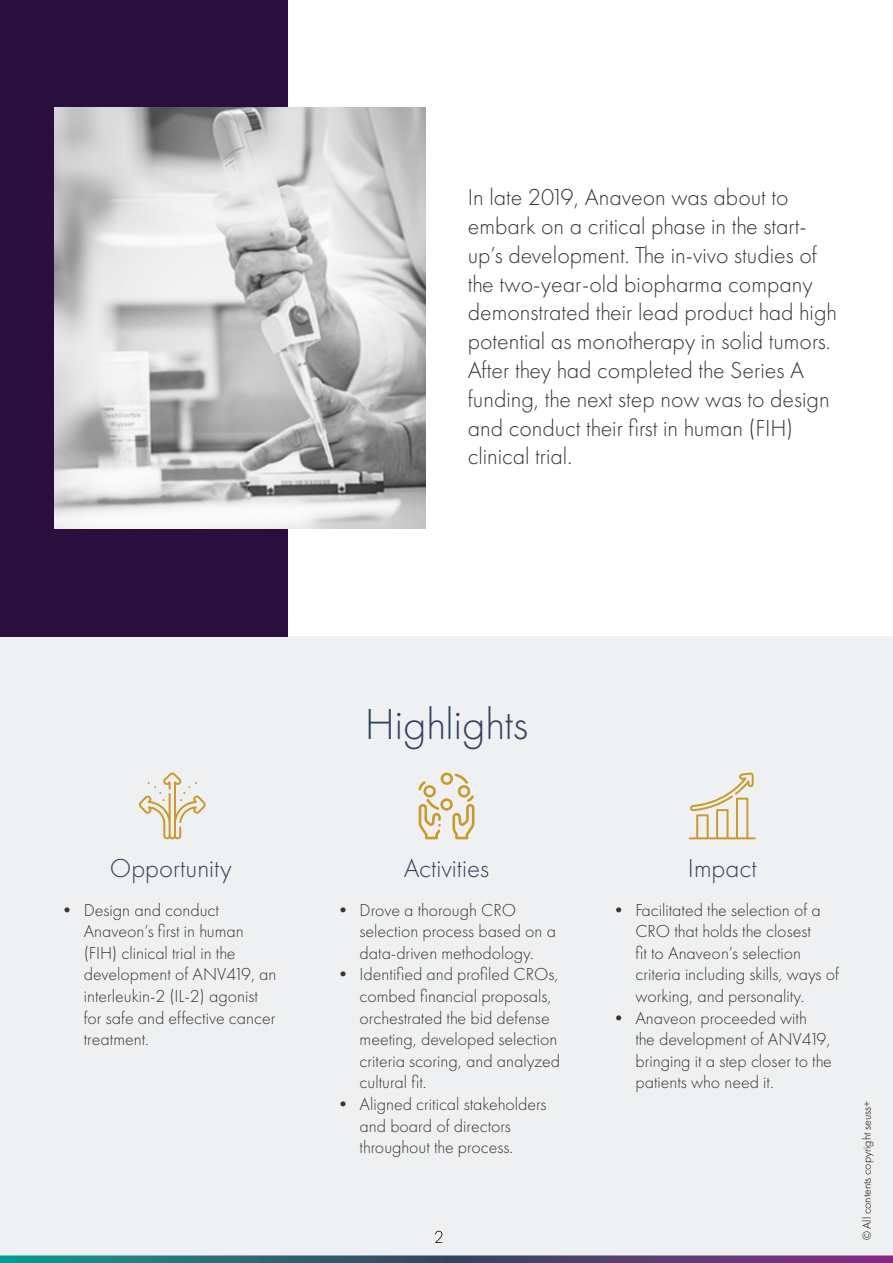
<style>
.page{position:relative;width:893px;height:1263px;background:#fff}
.page>*{position:absolute;margin:0;border:0;box-sizing:border-box;transform-origin:0 0}
.t1{font:300 45px "Futura PT";color:#324360}
.t2{font:300 27px "Futura PT";color:#324360}
.t3{font:300 24px/28.8px "Futura PT";color:#353535}
.t4{font:300 18px/21.6px "Futura PT";color:#353535}
.t5{font:300 12px "Futura PT";color:#000}
</style>
<div class="page">
<div style="left:0;top:636px;width:893px;height:627px;background:#eff0f1"></div>
<svg style="left:139px;top:772px;width:67px;height:68px"></svg>
<svg style="left:418px;top:772px;width:56px;height:67px"></svg>
<svg style="left:689px;top:772px;width:67px;height:67px"></svg>
<div style="left:0;top:0;width:287px;height:636px;background:#2a0e3d"></div>
<svg style="left:435px;top:1231px;width:7px;height:12px"></svg>
<svg style="left:0;top:1255px;width:893px;height:8px;background:#4c5e7d"></svg>
<img style="left:54px;top:107px;width:371px;height:422px">
<p class="t3" style="left:468px;top:185px;width:371px">In late 2019, Anaveon was about to embark on a critical phase in the start&shy;up’s development. The in-vivo studies of the two-year-old biopharma company demonstrated their lead product had high potential as monotherapy in solid tumors.<br>After they had completed the Series A funding, the next step now was to design and conduct their first in human (FIH) clinical trial.</p>
<h2 class="t2" style="left:110px;top:857px;width:123px">Opportunity</h2>
<p class="t4" style="left:84px;top:900px;width:194px;text-indent:-26px">• Design and conduct<br>Anaveon’s first in human (FIH) clinical trial in the development of ANV419, an interleukin-2 (IL-2) agonist for safe and effective cancer treatment.</p>
<h1 class="t1" style="left:365px;top:706px;width:165px">Highlights</h1>
<h2 class="t2" style="left:404px;top:857px;width:87px">Activities</h2>
<p class="t4" style="left:360px;top:900px;width:198px;text-indent:-26px">• Drove a thorough CRO selection process based on a data-driven methodology.</p>
<p class="t4" style="left:360px;top:965px;width:202px;text-indent:-26px">• Identified and profiled CROs, combed financial proposals, orchestrated the bid defense meeting, developed selection criteria scoring, and analyzed cultural fit.</p>
<p class="t4" style="left:334px;top:1095px;width:214px;text-align:center">• Aligned critical stakeholders and board of directors throughout the process.</p>
<h2 class="t2" style="left:688px;top:857px;width:70px">Impact</h2>
<p class="t4" style="left:635px;top:900px;width:205px;text-indent:-26px">• Facilitated the selection of a<br>CRO that holds the closest<br>fit to Anaveon’s selection criteria including skills, ways of working, and personality.</p>
<p class="t4" style="left:635px;top:1008px;width:198px;text-indent:-26px">• Anaveon proceeded with<br>the development of ANV419, bringing it a step closer to the patients who need it.</p>
<p class="t5" style="left:862px;top:1240px;width:141px;rotate:-90deg">© All contents copyright seuss+</p>
</div>
